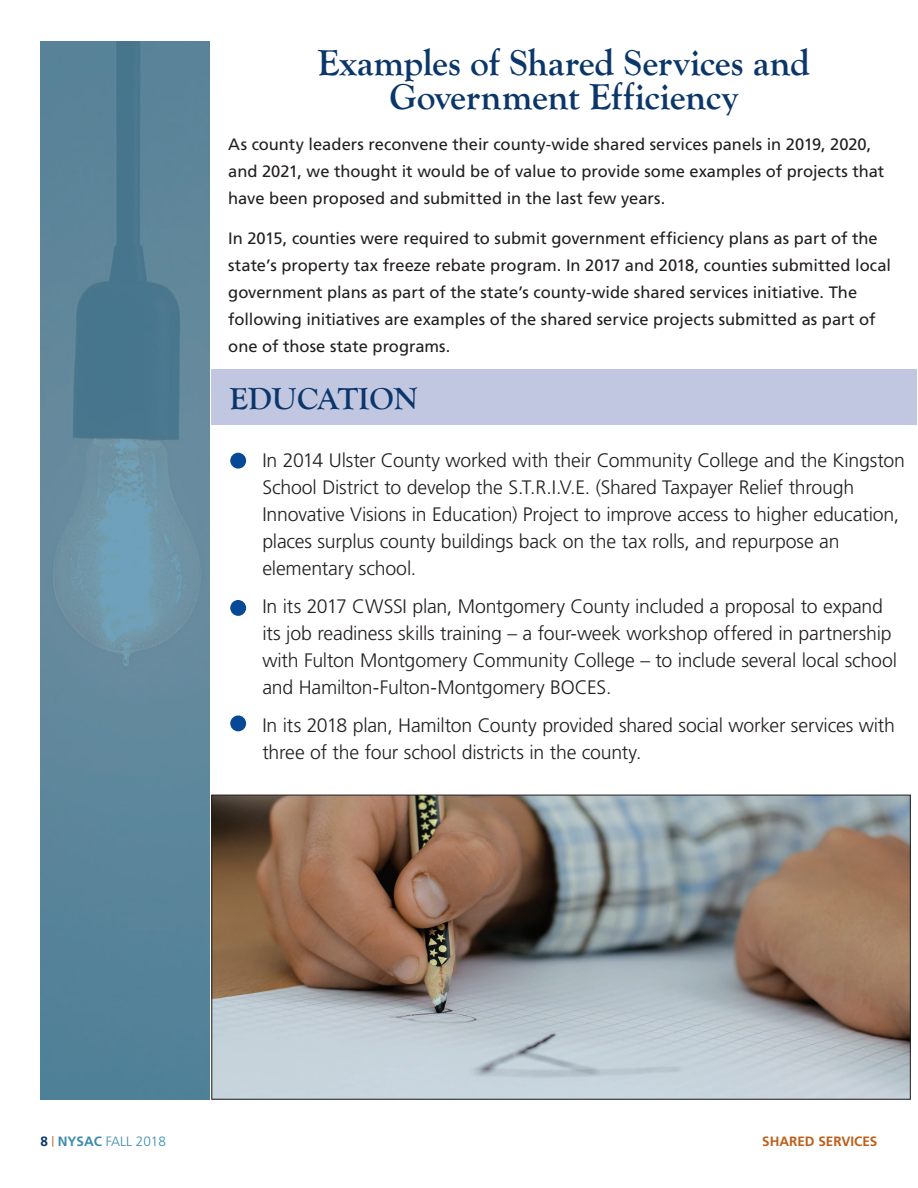
<style>
.page{position:relative;width:918px;height:1188px;background:#fff}
.page>*{position:absolute;margin:0;border:0;box-sizing:border-box;transform-origin:0 0}
.t1{font:700 37.5px/34.5px "Goudy Old Style T";letter-spacing:-.01em;color:#0b366a;text-align:center}
.t2{font:700 31.5px "Goudy Old Style T";color:#0b366a}
.t3{font:300 19.5px/27px "Frutiger";letter-spacing:-.01em;color:#231f20}
.t4{font:16.5px/27px "Frutiger";color:#231f20}
.t5{font:300 13.5px "Frutiger";color:#3c8cad}
.t6{font:700 13.5px "Frutiger";color:#bd5f19}
.s1{font-weight:700;color:#0b366a}
.s2{font-weight:400;font-size:10.5px;color:#bd5f19}
.s3{font-weight:700}
</style>
<div class="page">
<img style="left:40px;top:41px;width:170px;height:1059px">
<div style="left:212px;top:369px;width:705px;height:55px;background:#c1c6e1"></div>
<img style="left:214px;top:797px;width:695px;height:300px">
<div style="left:230px;top:600px;width:16px;height:16px;background:#074897;border-radius:50%"></div>
<div style="left:230px;top:716px;width:16px;height:15px;background:#074897;border-radius:50%"></div>
<div style="left:230px;top:453px;width:16px;height:16px;background:#074897;border-radius:50%"></div>
<h1 class="t1" style="left:317px;top:46px;width:494px">Examples of Shared Services and<br>Government Efficiency</h1>
<p class="t4" style="left:228px;top:130px;width:658px">As county leaders reconvene their county-wide shared services panels in 2019, 2020, and 2021, we thought it would be of value to provide some examples of projects that have been proposed and submitted in the last few years.</p>
<p class="t4" style="left:228px;top:225px;width:664px">In 2015, counties were required to submit government efficiency plans as part of the state’s property tax freeze rebate program. In 2017 and 2018, counties submitted local government plans as part of the state’s county-wide shared services initiative. The following initiatives are examples of the shared service projects submitted as part of one of those state programs.</p>
<h2 class="t2" style="left:230px;top:381px;width:190px">EDUCATION</h2>
<p class="t3" style="left:262px;top:447px;width:644px">In 2014 Ulster County worked with their Community College and the Kingston School District to develop the S.T.R.I.V.E. (Shared Taxpayer Relief through Innovative Visions in Education) Project to improve access to higher education, places surplus county buildings back on the tax rolls, and repurpose an elementary school.</p>
<p class="t3" style="left:262px;top:593px;width:636px">In its 2017 CWSSI plan, Montgomery County included a proposal to expand its job readiness skills training – a four-week workshop offered in partnership with Fulton Montgomery Community College – to include several local school and Hamilton-Fulton-Montgomery BOCES.</p>
<p class="t3" style="left:262px;top:712px;width:634px">In its 2018 plan, Hamilton County provided shared social worker services with three of the four school districts in the county.</p>
<p class="t5" style="left:40px;top:1134px;width:127px"><span class="s1">8</span> <span class="s2">|</span> <span class="s3">NYSAC</span> FALL 2018</p>
<p class="t6" style="left:762px;top:1133px;width:117px">SHARED SERVICES</p>
</div>
